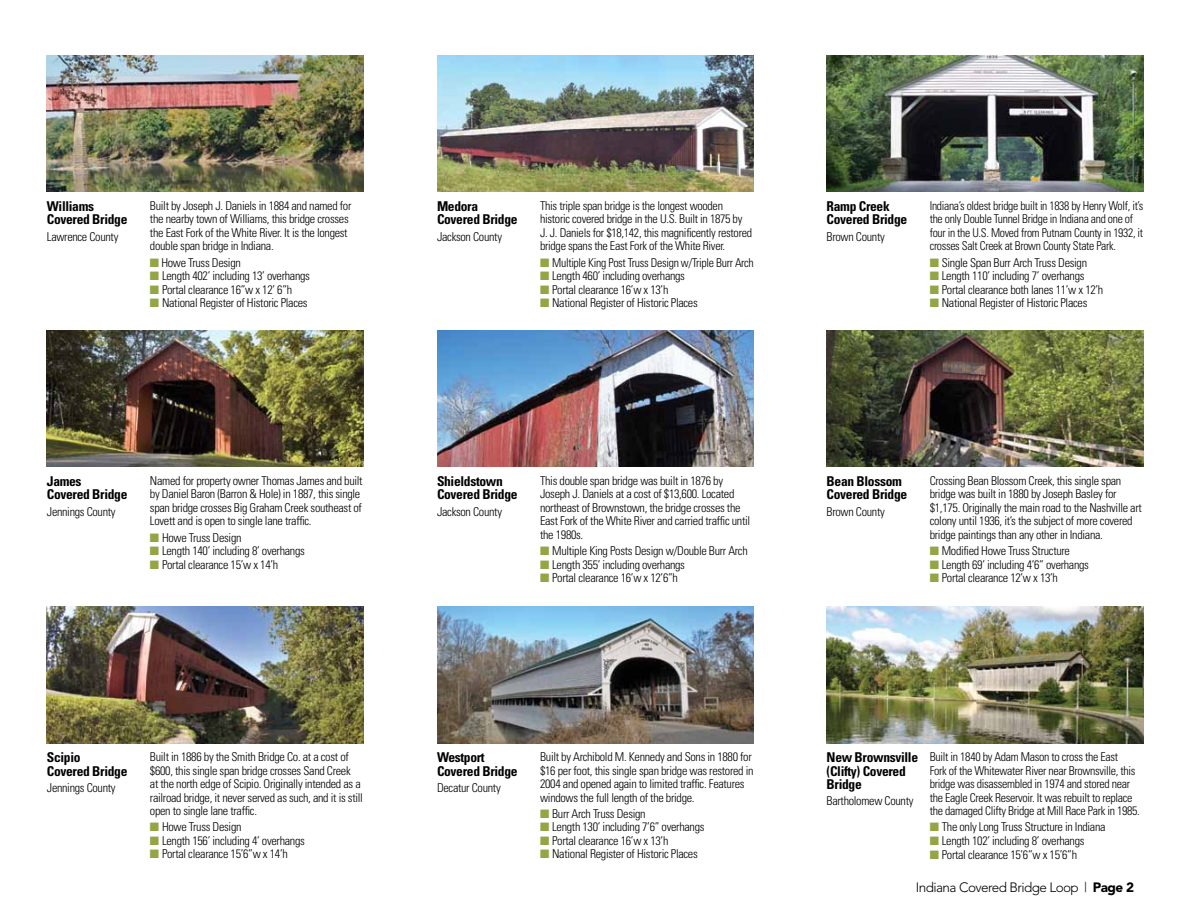
<style>
.page{position:relative;width:1188px;height:918px;background:#fff}
.page>*{position:absolute;margin:0;border:0;box-sizing:border-box;transform-origin:0 0}
.t1{font:700 condensed 13.5px/13.5px "Univers";letter-spacing:-.025em;color:#000}
.t2{font:300 13.5px "Avenir";letter-spacing:-.04em;color:#000}
.t3{font:300 condensed 12.15px/13.5px "Univers";letter-spacing:-.025em;color:#000}
.t4{font:300 condensed 12.15px/13.5px "Univers";letter-spacing:-.025em;color:#000;scale:.96 1}
.s1{color:#94a545}
.s2{font-weight:900}
</style>
<div class="page">
<img style="left:47px;top:55px;width:317px;height:137px">
<img style="left:437px;top:55px;width:317px;height:137px">
<img style="left:827px;top:55px;width:316px;height:137px">
<img style="left:47px;top:330px;width:317px;height:137px">
<img style="left:437px;top:330px;width:317px;height:137px">
<img style="left:827px;top:330px;width:316px;height:137px">
<img style="left:47px;top:606px;width:317px;height:137px">
<img style="left:437px;top:606px;width:317px;height:137px">
<img style="left:827px;top:606px;width:316px;height:137px">
<p class="t1" style="left:47px;top:199px;width:82px">Williams<br>Covered Bridge</p>
<p class="t3" style="left:47px;top:229px;width:73px">Lawrence County</p>
<p class="t3" style="left:150px;top:199px;width:203px">Built by Joseph J. Daniels in 1884 and named for the nearby town of Williams, this bridge crosses the East Fork of the White River. It is the longest double span bridge in Indiana.</p>
<p class="t3" style="left:150px;top:255px;width:92px"><span class="s1">■</span> Howe Truss Design</p>
<p class="t3" style="left:150px;top:269px;width:161px"><span class="s1">■</span> Length 402’ including 13’ overhangs</p>
<p class="t3" style="left:150px;top:283px;width:144px"><span class="s1">■</span> Portal clearance 16”w x 12’ 6”h</p>
<p class="t3" style="left:150px;top:296px;width:159px"><span class="s1">■</span> National Register of Historic Places</p>
<p class="t1" style="left:437px;top:199px;width:82px">Medora<br>Covered Bridge</p>
<p class="t3" style="left:437px;top:229px;width:67px">Jackson County</p>
<p class="t3" style="left:540px;top:199px;width:214px">This triple span bridge is the longest wooden historic covered bridge in the U.S. Built in 1875 by J. J. Daniels for $18,142, this magnificently restored bridge spans the East Fork of the White River.</p>
<p class="t3" style="left:540px;top:255px;width:215px"><span class="s1">■</span> Multiple King Post Truss Design w/Triple Burr Arch</p>
<p class="t3" style="left:540px;top:269px;width:146px"><span class="s1">■</span> Length 460’ including overhangs</p>
<p class="t3" style="left:540px;top:283px;width:130px"><span class="s1">■</span> Portal clearance 16’w x 13’h</p>
<p class="t3" style="left:540px;top:296px;width:159px"><span class="s1">■</span> National Register of Historic Places</p>
<p class="t1" style="left:827px;top:199px;width:82px">Ramp Creek<br>Covered Bridge</p>
<p class="t3" style="left:827px;top:229px;width:60px">Brown County</p>
<p class="t4" style="left:930px;top:199px;width:224px">Indiana’s oldest bridge built in 1838 by Henry Wolf, it’s the only Double Tunnel Bridge in Indiana and one of four in the U.S. Moved from Putnam County in 1932, it crosses Salt Creek at Brown County State Park.</p>
<p class="t3" style="left:930px;top:255px;width:159px"><span class="s1">■</span> Single Span Burr Arch Truss Design</p>
<p class="t3" style="left:930px;top:269px;width:156px"><span class="s1">■</span> Length 110’ including 7’ overhangs</p>
<p class="t3" style="left:930px;top:283px;width:175px"><span class="s1">■</span> Portal clearance both lanes 11’w x 12’h</p>
<p class="t3" style="left:930px;top:296px;width:159px"><span class="s1">■</span> National Register of Historic Places</p>
<p class="t1" style="left:47px;top:474px;width:82px">James<br>Covered Bridge</p>
<p class="t3" style="left:47px;top:504px;width:70px">Jennings County</p>
<p class="t3" style="left:150px;top:474px;width:214px">Named for property owner Thomas James and built by Daniel Baron (Barron &amp; Hole) in 1887, this single span bridge crosses Big Graham Creek southeast of Lovett and is open to single lane traffic.</p>
<p class="t3" style="left:150px;top:530px;width:93px"><span class="s1">■</span> Howe Truss Design</p>
<p class="t3" style="left:150px;top:544px;width:156px"><span class="s1">■</span> Length 140’ including 8’ overhangs</p>
<p class="t3" style="left:150px;top:557px;width:130px"><span class="s1">■</span> Portal clearance 15’w x 14’h</p>
<p class="t1" style="left:437px;top:474px;width:82px">Shieldstown<br>Covered Bridge</p>
<p class="t3" style="left:437px;top:504px;width:67px">Jackson County</p>
<p class="t3" style="left:540px;top:474px;width:212px">This double span bridge was built in 1876 by Joseph J. Daniels at a cost of $13,600. Located northeast of Brownstown, the bridge crosses the East Fork of the White River and carried traffic until the 1980s.</p>
<p class="t3" style="left:540px;top:544px;width:209px"><span class="s1">■</span> Multiple King Posts Design w/Double Burr Arch</p>
<p class="t3" style="left:540px;top:557px;width:146px"><span class="s1">■</span> Length 355’ including overhangs</p>
<p class="t3" style="left:540px;top:571px;width:139px"><span class="s1">■</span> Portal clearance 16’w x 12’6”h</p>
<p class="t1" style="left:827px;top:474px;width:82px">Bean Blossom<br>Covered Bridge</p>
<p class="t3" style="left:827px;top:504px;width:60px">Brown County</p>
<p class="t3" style="left:930px;top:474px;width:214px">Crossing Bean Blossom Creek, this single span bridge was built in 1880 by Joseph Basley for $1,175. Originally the main road to the Nashville art colony until 1936, it’s the subject of more covered bridge paintings than any other in Indiana.</p>
<p class="t3" style="left:930px;top:544px;width:142px"><span class="s1">■</span> Modified Howe Truss Structure</p>
<p class="t3" style="left:930px;top:557px;width:161px"><span class="s1">■</span> Length 69’ including 4’6” overhangs</p>
<p class="t3" style="left:930px;top:571px;width:130px"><span class="s1">■</span> Portal clearance 12’w x 13’h</p>
<p class="t1" style="left:47px;top:750px;width:82px">Scipio<br>Covered Bridge</p>
<p class="t3" style="left:47px;top:781px;width:70px">Jennings County</p>
<p class="t3" style="left:150px;top:750px;width:214px">Built in 1886 by the Smith Bridge Co. at a cost of $600, this single span bridge crosses Sand Creek<br>at the north edge of Scipio. Originally intended as a railroad bridge, it never served as such, and it is still open to single lane traffic.</p>
<p class="t3" style="left:150px;top:820px;width:93px"><span class="s1">■</span> Howe Truss Design</p>
<p class="t3" style="left:150px;top:834px;width:156px"><span class="s1">■</span> Length 156’ including 4’ overhangs</p>
<p class="t3" style="left:150px;top:847px;width:139px"><span class="s1">■</span> Portal clearance 15’6”w x 14’h</p>
<p class="t1" style="left:437px;top:750px;width:82px">Westport<br>Covered Bridge</p>
<p class="t3" style="left:437px;top:781px;width:65px">Decatur County</p>
<p class="t3" style="left:540px;top:750px;width:215px">Built by Archibold M. Kennedy and Sons in 1880 for $16 per foot, this single span bridge was restored in 2004 and opened again to limited traffic. Features windows the full length of the bridge.</p>
<p class="t3" style="left:540px;top:807px;width:107px"><span class="s1">■</span> Burr Arch Truss Design</p>
<p class="t3" style="left:540px;top:820px;width:166px"><span class="s1">■</span> Length 130’ including 7’6” overhangs</p>
<p class="t3" style="left:540px;top:834px;width:130px"><span class="s1">■</span> Portal clearance 16’w x 13’h</p>
<p class="t3" style="left:540px;top:847px;width:159px"><span class="s1">■</span> National Register of Historic Places</p>
<p class="t1" style="left:827px;top:750px;width:93px">New Brownsville (Clifty) Covered<br>Bridge</p>
<p class="t3" style="left:827px;top:794px;width:88px">Bartholomew County</p>
<p class="t3" style="left:930px;top:750px;width:212px">Built in 1840 by Adam Mason to cross the East<br>Fork of the Whitewater River near Brownsville, this bridge was disassembled in 1974 and stored near the Eagle Creek Reservoir. It was rebuilt to replace the damaged Clifty Bridge at Mill Race Park in 1985.</p>
<p class="t3" style="left:930px;top:820px;width:177px"><span class="s1">■</span> The only Long Truss Structure in Indiana</p>
<p class="t3" style="left:930px;top:834px;width:156px"><span class="s1">■</span> Length 102’ including 8’ overhangs</p>
<p class="t3" style="left:930px;top:847px;width:149px"><span class="s1">■</span> Portal clearance 15’6”w x 15’6”h</p>
<p class="t2" style="left:916px;top:880px;width:220px">Indiana Covered Bridge Loop | <span class="s2">Page 2</span></p>
</div>
